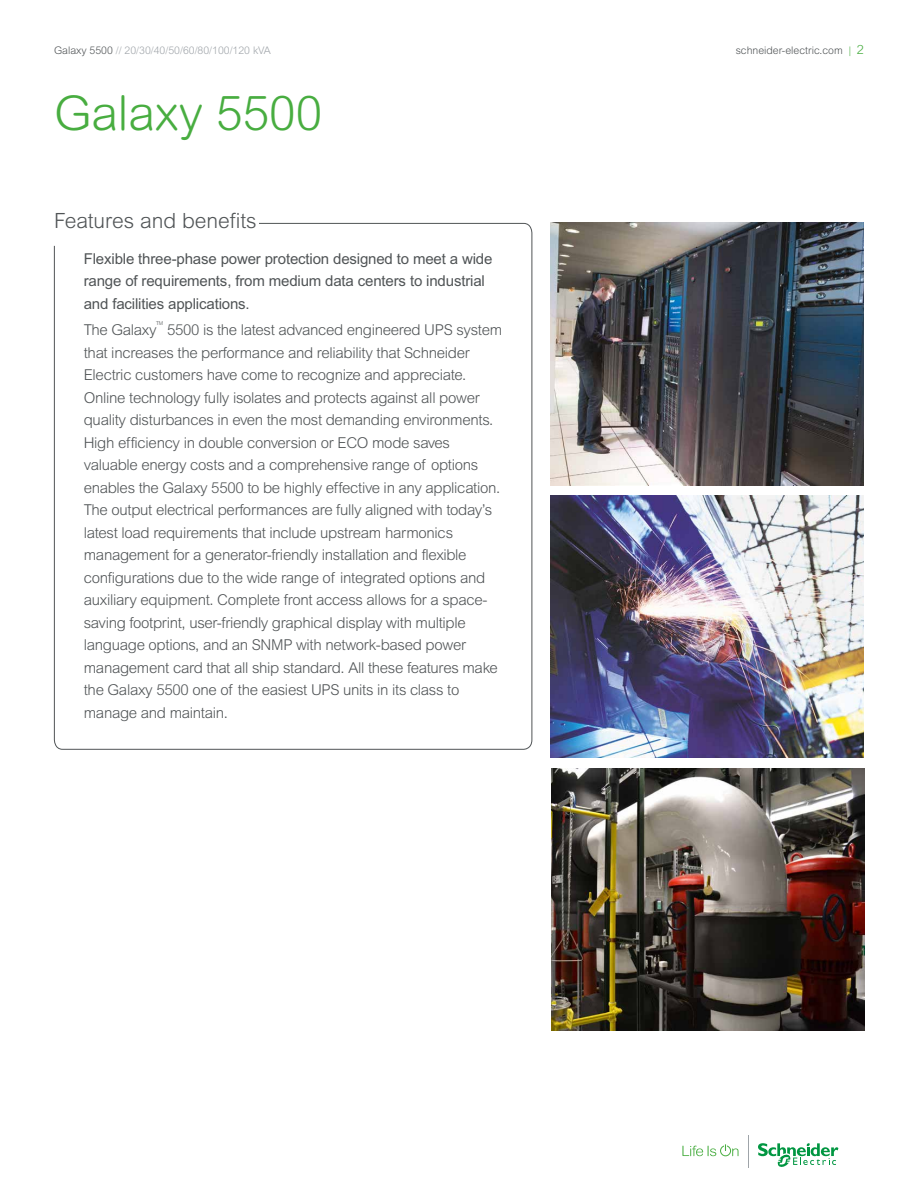
<style>
.page{position:relative;width:918px;height:1188px;background:#fff}
.page>*{position:absolute;margin:0;border:0;box-sizing:border-box;transform-origin:0 0}
.t1{font:300 48px "Arial Rounded MT Std";color:#48ad40}
.t2{font:300 21px "Arial MT Std";color:#505456}
.t3{font:300 15px/22.5px "Arial MT Std";letter-spacing:-.02em;color:#505456}
.t4{font:15px/22.5px "Arial MT Std";letter-spacing:-.01em;color:#505456}
.t5{font:300 10.5px "Arial MT Std";color:#9fa4a9}
.t6{font:300 10.5px "Arial MT Std";color:#505456}
.t7{font:300 5.25px "Arial MT Std";color:#505456}
.s1{color:#505456}
.s2{color:#48ad40}
.s3{font-size:12.75px;color:#48ad40}
</style>
<div class="page">
<svg style="left:682px;top:1144px;width:57px;height:12px"></svg>
<svg style="left:758px;top:1143px;width:80px;height:24px"></svg>
<hr style="left:748px;top:1135px;width:1px;height:32px;background:#9fa4a9">
<svg style="left:54px;top:223px;width:479px;height:527px"></svg>
<div style="left:204px;top:214px;width:55px;height:18px;background:#fff"></div>
<img style="left:551px;top:223px;width:312px;height:262px">
<img style="left:551px;top:495px;width:312px;height:263px">
<img style="left:552px;top:768px;width:312px;height:262px">
<p class="t5" style="left:54px;top:44px;width:218px"><span class="s1">Galaxy 5500</span> // 20/30/40/50/60/80/100/120 kVA</p>
<p class="t6" style="left:736px;top:44px;width:130px">schneider-electric.com <span class="s2">|</span> <span class="s3">2</span></p>
<h1 class="t1" style="left:54px;top:85px;width:270px">Galaxy 5500</h1>
<h2 class="t2" style="left:54px;top:209px;width:204px">Features and benefits</h2>
<p class="t4" style="left:84px;top:247px;width:410px">Flexible three-phase power protection designed to meet a wide range of requirements, from medium data centers to industrial and facilities applications.</p>
<p class="t3" style="left:84px;top:319px;width:74px">The Galaxy</p>
<p class="t7" style="left:156px;top:320px;width:9px">TM</p>
<p class="t3" style="left:84px;top:319px;width:420px;text-indent:83px">5500 is the latest advanced engineered UPS system that increases the performance and reliability that Schneider Electric customers have come to recognize and appreciate.<br>Online technology fully isolates and protects against all power quality disturbances in even the most demanding environments.<br>High efficiency in double conversion or ECO mode saves valuable energy costs and a comprehensive range of options enables the Galaxy 5500 to be highly effective in any application.<br>The output electrical performances are fully aligned with today’s latest load requirements that include upstream harmonics management for a generator-friendly installation and flexible configurations due to the wide range of integrated options and auxiliary equipment. Complete front access allows for a space&shy;saving footprint, user-friendly graphical display with multiple language options, and an SNMP with network-based power management card that all ship standard. All these features make the Galaxy 5500 one of the easiest UPS units in its class to manage and maintain.</p>
</div>
